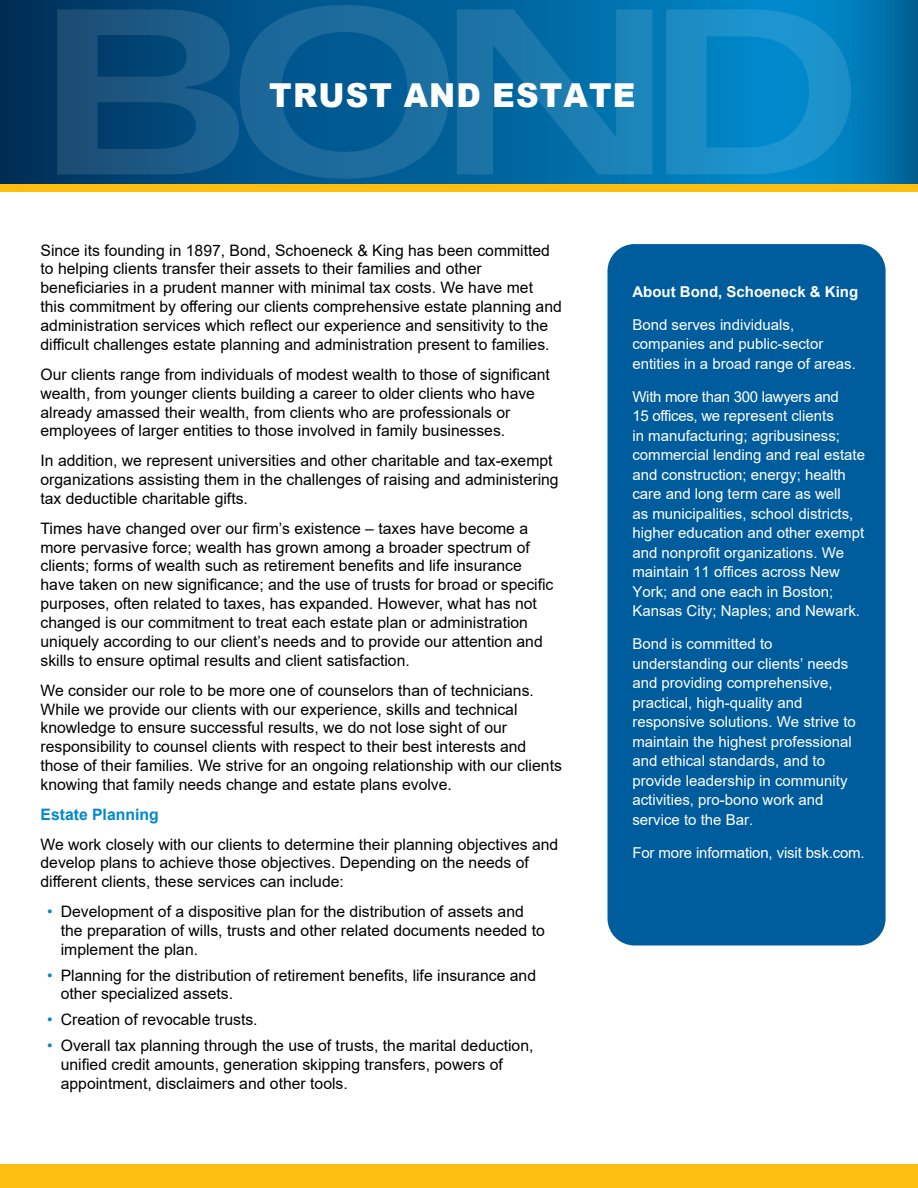
<style>
.page{position:relative;width:918px;height:1188px;background:#fff}
.page>*{position:absolute;margin:0;border:0;box-sizing:border-box;transform-origin:0 0}
.t1{font:900 33px "Arial";letter-spacing:.035em;color:#fff;scale:.95 1}
.t2{font:15.75px/18.9px "Arial";color:#000}
.t3{font:700 15.75px "Arial";color:#0089cc}
.t4{font:15px/19.5px "Arial";color:#fff}
.t5{font:700 15px "Arial";color:#fff}
.s1{color:#0089cc}
</style>
<div class="page">
<div style="left:0;top:138px;width:918px;height:54px;background:#febe10"></div>
<svg style="left:0;top:0;width:918px;height:184px;background:#005c91"></svg>
<svg style="left:57px;top:5px;width:392px;height:174px;background:#0f598b"></svg>
<svg style="left:457px;top:9px;width:195px;height:165px;background:#1074aa"></svg>
<svg style="left:666px;top:9px;width:185px;height:165px;background:#0f8bc7"></svg>
<div style="left:0;top:1164px;width:918px;height:24px;background:#febe10"></div>
<div style="left:608px;top:244px;width:278px;height:701px;background:#005d9d;border-radius:27px"></div>
<h1 class="t1" style="left:269px;top:72px;width:387px">TRUST AND ESTATE</h1>
<p class="t2" style="left:40px;top:240px;width:523px">Since its founding in 1897, Bond, Schoeneck &amp; King has been committed to helping clients transfer their assets to their families and other beneficiaries in a prudent manner with minimal tax costs. We have met<br>this commitment by offering our clients comprehensive estate planning and administration services which reflect our experience and sensitivity to the difficult challenges estate planning and administration present to families.</p>
<p class="t2" style="left:40px;top:365px;width:511px">Our clients range from individuals of modest wealth to those of significant wealth, from younger clients building a career to older clients who have already amassed their wealth, from clients who are professionals or employees of larger entities to those involved in family businesses.</p>
<p class="t2" style="left:40px;top:451px;width:520px">In addition, we represent universities and other charitable and tax-exempt organizations assisting them in the challenges of raising and administering tax deductible charitable gifts.</p>
<p class="t2" style="left:40px;top:519px;width:515px">Times have changed over our firm’s existence – taxes have become a more pervasive force; wealth has grown among a broader spectrum of clients; forms of wealth such as retirement benefits and life insurance have taken on new significance; and the use of trusts for broad or specific purposes, often related to taxes, has expanded. However, what has not changed is our commitment to treat each estate plan or administration uniquely according to our client’s needs and to provide our attention and skills to ensure optimal results and client satisfaction.</p>
<p class="t2" style="left:40px;top:681px;width:523px">We consider our role to be more one of counselors than of technicians.<br>While we provide our clients with our experience, skills and technical knowledge to ensure successful results, we do not lose sight of our responsibility to counsel clients with respect to their best interests and those of their families. We strive for an ongoing relationship with our clients knowing that family needs change and estate plans evolve.</p>
<p class="t3" style="left:40px;top:803px;width:120px">Estate Planning</p>
<p class="t2" style="left:40px;top:834px;width:519px">We work closely with our clients to determine their planning objectives and develop plans to achieve those objectives. Depending on the needs of different clients, these services can include:</p>
<p class="t2" style="left:61px;top:902px;width:486px;text-indent:-13px"><span class="s1">•</span> Development of a dispositive plan for the distribution of assets and the preparation of wills, trusts and other related documents needed to implement the plan.</p>
<p class="t2" style="left:61px;top:965px;width:477px;text-indent:-13px"><span class="s1">•</span> Planning for the distribution of retirement benefits, life insurance and other specialized assets.</p>
<p class="t2" style="left:47px;top:1010px;width:212px"><span class="s1">•</span> Creation of revocable trusts.</p>
<p class="t2" style="left:61px;top:1036px;width:474px;text-indent:-13px"><span class="s1">•</span> Overall tax planning through the use of trusts, the marital deduction, unified credit amounts, generation skipping transfers, powers of appointment, disclaimers and other tools.</p>
<p class="t5" style="left:632px;top:281px;width:227px">About Bond, Schoeneck &amp; King</p>
<p class="t4" style="left:632px;top:314px;width:225px">Bond serves individuals, companies and public-sector entities in a broad range of areas.</p>
<p class="t4" style="left:632px;top:386px;width:234px">With more than 300 lawyers and<br>15 offices, we represent clients<br>in manufacturing; agribusiness; commercial lending and real estate and construction; energy; health care and long term care as well<br>as municipalities, school districts, higher education and other exempt and nonprofit organizations. We maintain 11 offices across New<br>York; and one each in Boston;<br>Kansas City; Naples; and Newark.</p>
<p class="t4" style="left:632px;top:634px;width:225px">Bond is committed to understanding our clients’ needs and providing comprehensive, practical, high-quality and responsive solutions. We strive to maintain the highest professional and ethical standards, and to provide leadership in community activities, pro-bono work and service to the Bar.</p>
<p class="t4" style="left:632px;top:842px;width:234px">For more information, visit bsk.com.</p>
</div>
